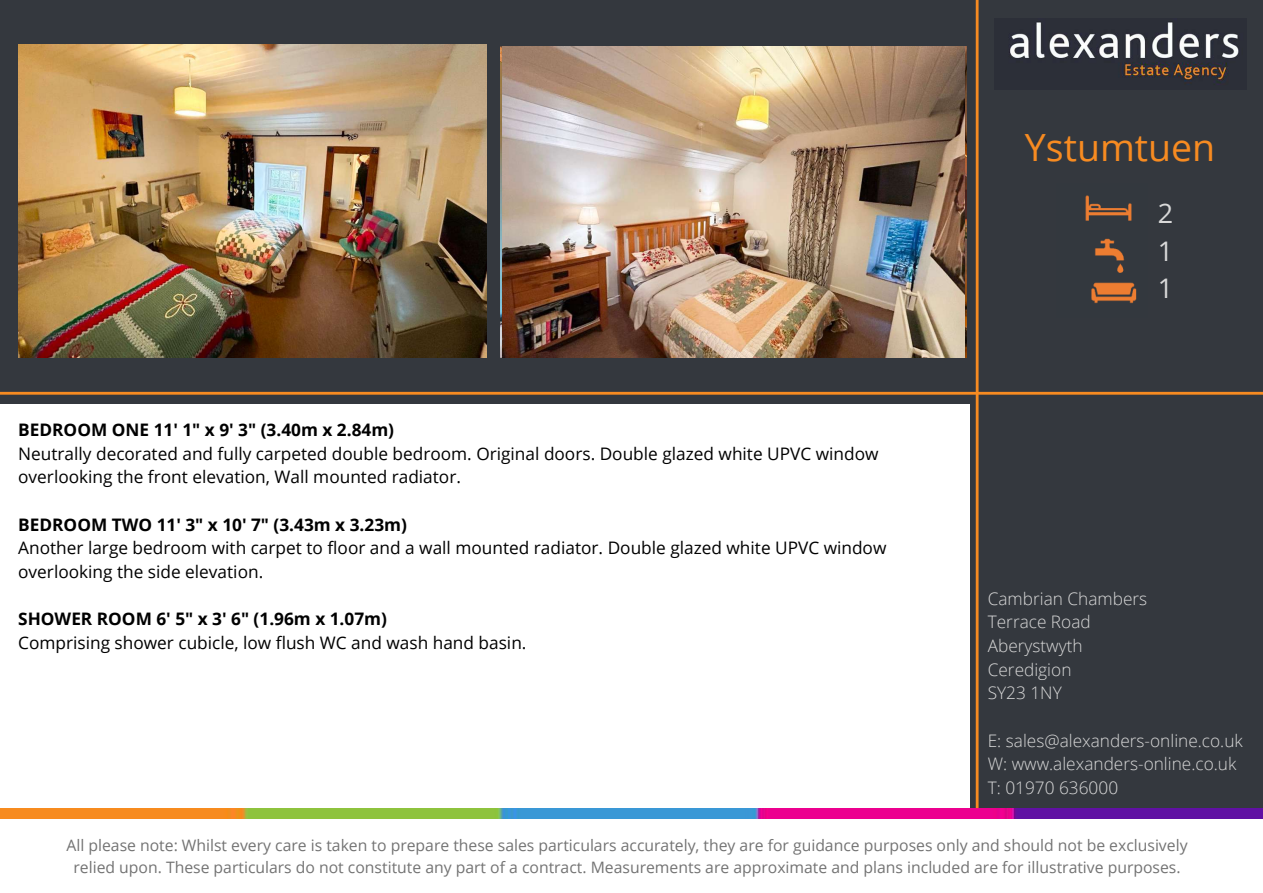
<style>
.page{position:relative;width:1263px;height:893px;background:#fff}
.page>*{position:absolute;margin:0;border:0;box-sizing:border-box;transform-origin:0 0}
.t1{font:37.5px "Open Sans";color:#f78b21}
.t2{font:27px/37.7px "Open Sans";color:#d9d9d9;text-align:justify}
.t3{font:17.25px/23.6px "Open Sans";color:#000}
.t4{font:300 17.25px/23.6px "Open Sans";color:#d9d9d9}
.t5{font:700 17.25px "Open Sans";color:#000}
.t6{font:15.75px/21.9px "Open Sans";color:#737373;text-align:center}
</style>
<div class="page">
<div style="left:0;top:0;width:975px;height:404px;background:#34383e"></div>
<div style="left:970px;top:0;width:293px;height:808px;background:#34383e"></div>
<img style="left:1008px;top:19px;width:232px;height:66px">
<img style="left:0;top:808px;width:1263px;height:10px">
<hr style="left:0;top:392px;width:1263px;height:3px;background:#f78b21">
<hr style="left:976px;top:0;width:2px;height:808px;background:#f78b21">
<img style="left:1085px;top:195px;width:52px;height:109px">
<img style="left:18px;top:47px;width:467px;height:310px">
<img style="left:502px;top:47px;width:462px;height:310px">
<h1 class="t1" style="left:1025px;top:121px;width:192px">Ystumtuen</h1>
<p class="t5" style="left:18px;top:418px;width:377px">BEDROOM ONE 11' 1" x 9' 3" (3.40m x 2.84m)</p>
<p class="t3" style="left:18px;top:441px;width:862px">Neutrally decorated and fully carpeted double bedroom. Original doors. Double glazed white UPVC window overlooking the front elevation, Wall mounted radiator.</p>
<p class="t5" style="left:18px;top:512px;width:390px">BEDROOM TWO 11' 3" x 10' 7" (3.43m x 3.23m)</p>
<p class="t3" style="left:18px;top:536px;width:870px">Another large bedroom with carpet to floor and a wall mounted radiator. Double glazed white UPVC window overlooking the side elevation.</p>
<p class="t5" style="left:18px;top:607px;width:370px">SHOWER ROOM 6' 5" x 3' 6" (1.96m x 1.07m)</p>
<p class="t3" style="left:18px;top:630px;width:510px">Comprising shower cubicle, low flush WC and wash hand basin.</p>
<h2 class="t2" style="left:1158px;top:194px;width:17px">2<br>1<br>1</h2>
<p class="t4" style="left:988px;top:586px;width:161px">Cambrian Chambers<br>Terrace Road<br>Aberystwyth<br>Ceredigion<br>SY23 1NY</p>
<p class="t4" style="left:988px;top:728px;width:257px">E: sales@alexanders-online.co.uk<br>W: www.alexanders-online.co.uk<br>T: 01970 636000</p>
<p class="t6" style="left:66px;top:834px;width:1122px">All please note: Whilst every care is taken to prepare these sales particulars accurately, they are for guidance purposes only and should not be exclusively relied upon. These particulars do not constitute any part of a contract. Measurements are approximate and plans included are for illustrative purposes.</p>
</div>
